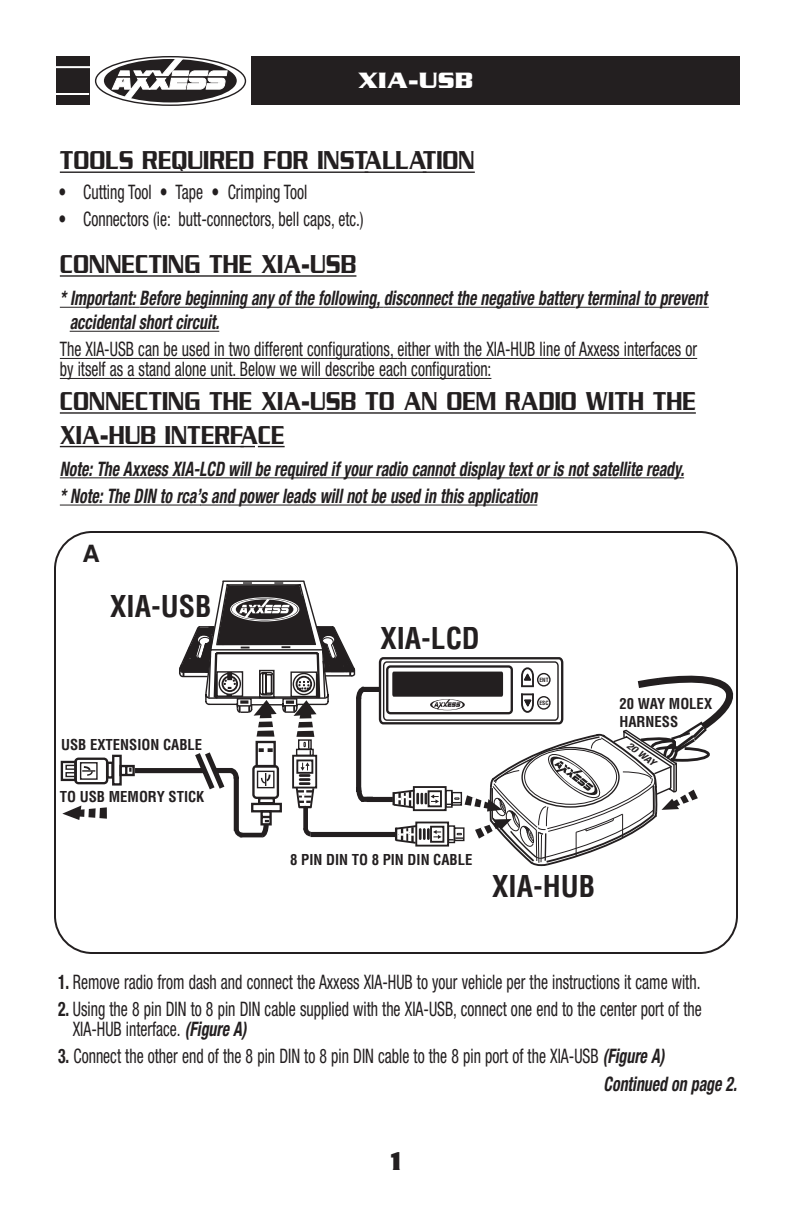
<style>
.page{position:relative;width:792px;height:1224px;background:#fff}
.page>*{position:absolute;margin:0;border:0;box-sizing:border-box;transform-origin:0 0}
.t1{font:700 condensed 29.4px "Helvetica";color:#231f20}
.t2{font:28px/33.6px "Serpentine ICG";color:#231f20;scale:.79 1}
.t3{font:700 28px "Serpentine ICG";color:#231f20;scale:.87 1}
.t4{font:700 24px "Serpentine ICG";color:#fff}
.t5{font:700 24px "Helvetica";color:#231f20}
.t6{font:condensed 20px/20px "Helvetica Neue";color:#231f20;scale:.79 1}
.t7{font:italic 700 condensed 20px/24px "Helvetica Neue";color:#231f20;scale:.79 1}
.t8{font:700 condensed 14.6px/17.6px "Helvetica";color:#231f20}
.t9{font:italic 700 condensed 9.4px "Helvetica Neue";color:#231f20;scale:1.17 1}
.t10{font:700 condensed 5.8px "Helvetica";color:#231f20}
.s1{font-weight:700}
.s2{font-weight:700;font-style:italic}
</style>
<div class="page">
<div style="left:56px;top:57px;width:684px;height:48px;background:#231f20"></div>
<div style="left:91px;top:34px;width:160px;height:89px;background:#fff"></div>
<div style="left:104px;top:59px;width:133px;height:43px;background:#231f20;border-radius:50%"></div>
<svg style="left:112px;top:57px;width:116px;height:44px"></svg>
<hr style="left:115px;top:76px;width:114px;height:2px;background:#231f20">
<hr style="left:0;top:93px;width:89px;height:2px;background:#fff">
<hr style="left:0;top:66px;width:92px;height:2px;background:#fff">
<hr style="left:60px;top:172px;width:308px;height:1px;background:#231f20">
<hr style="left:365px;top:172px;width:62px;height:1px;background:#231f20">
<hr style="left:423px;top:172px;width:52px;height:1px;background:#231f20">
<hr style="left:60px;top:275px;width:296px;height:2px;background:#231f20">
<hr style="left:60px;top:307px;width:76px;height:1px;background:#231f20">
<hr style="left:140px;top:307px;width:127px;height:1px;background:#231f20">
<hr style="left:267px;top:307px;width:113px;height:1px;background:#231f20">
<hr style="left:384px;top:307px;width:191px;height:1px;background:#231f20">
<hr style="left:576px;top:307px;width:133px;height:1px;background:#231f20">
<hr style="left:70px;top:331px;width:149px;height:1px;background:#231f20">
<hr style="left:60px;top:358px;width:302px;height:1px;background:#231f20">
<hr style="left:362px;top:358px;width:32px;height:1px;background:#231f20">
<hr style="left:397px;top:358px;width:183px;height:1px;background:#231f20">
<hr style="left:579px;top:358px;width:118px;height:1px;background:#231f20">
<hr style="left:60px;top:378px;width:176px;height:1px;background:#231f20">
<svg style="left:236px;top:378px;width:29px;height:1px"></svg>
<hr style="left:265px;top:378px;width:201px;height:1px;background:#231f20">
<svg style="left:466px;top:378px;width:25px;height:1px"></svg>
<hr style="left:60px;top:412px;width:636px;height:2px;background:#231f20">
<hr style="left:60px;top:446px;width:184px;height:1px;background:#231f20">
<svg style="left:244px;top:446px;width:41px;height:1px"></svg>
<hr style="left:60px;top:477px;width:460px;height:1px;background:#231f20">
<hr style="left:520px;top:477px;width:161px;height:1px;background:#231f20">
<hr style="left:60px;top:505px;width:141px;height:1px;background:#231f20">
<hr style="left:200px;top:505px;width:337px;height:1px;background:#231f20">
<svg style="left:54px;top:531px;width:684px;height:423px"></svg>
<p class="t4" style="left:358px;top:72px;width:117px">XIA-USB</p>
<h2 class="t2" style="left:60px;top:146px;width:527px">TOOLS REQUIRED FOR INSTALLATION</h2>
<p class="t6" style="left:59px;top:184px;width:316px">• Cutting Tool • Tape • Crimping Tool</p>
<p class="t6" style="left:59px;top:211px;width:388px">• Connectors (ie: butt-connectors, bell caps, etc.)</p>
<h2 class="t2" style="left:60px;top:250px;width:377px">CONNECTING THE XIA-USB</h2>
<p class="t7" style="left:70px;top:288px;width:808px;text-indent:-10px">* Important: Before beginning any of the following, disconnect the negative battery terminal to prevent accidental short circuit.</p>
<p class="t6" style="left:60px;top:341px;width:808px">The XIA-USB can be used in two different configurations, either with the XIA-HUB line of Axxess interfaces or by itself as a stand alone unit. Below we will describe each configuration:</p>
<h2 class="t2" style="left:60px;top:387px;width:807px">CONNECTING THE XIA-USB TO AN OEM RADIO WITH THE<br>XIA-HUB INTERFACE</h2>
<p class="t7" style="left:60px;top:457px;width:796px;line-height:27.2px">Note: The Axxess XIA-LCD will be required if your radio cannot display text or is not satellite ready. * Note: The DIN to rca’s and power leads will not be used in this application</p>
<p class="t5" style="left:83px;top:545px;width:19px">A</p>
<h1 class="t1" style="left:110px;top:595px;width:103px">XIA-USB</h1>
<h1 class="t1" style="left:380px;top:627px;width:101px">XIA-LCD</h1>
<p class="t10" style="left:539px;top:678px;width:11px">ENT</p>
<p class="t10" style="left:539px;top:701px;width:11px">ESC</p>
<p class="t8" style="left:619px;top:696px;width:94px">20 WAY MOLEX<br>HARNESS</p>
<p class="t8" style="left:61px;top:737px;width:143px">USB EXTENSION CABLE</p>
<p class="t9" style="left:630px;top:742px;width:30px;rotate:36deg">20 WAY</p>
<p class="t8" style="left:60px;top:789px;width:146px">TO USB MEMORY STICK</p>
<p class="t8" style="left:290px;top:852px;width:184px">8 PIN DIN TO 8 PIN DIN CABLE</p>
<h1 class="t1" style="left:492px;top:875px;width:104px">XIA-HUB</h1>
<p class="t6" style="left:58px;top:974px;width:815px"><span class="s1">1.</span> Remove radio from dash and connect the Axxess XIA-HUB to your vehicle per the instructions it came with.</p>
<p class="t6" style="left:73px;top:1001px;width:798px;text-indent:-15px"><span class="s1">2.</span> Using the 8 pin DIN to 8 pin DIN cable supplied with the XIA-USB, connect one end to the center port of the<br>XIA-HUB interface. <span class="s2">(Figure A)</span></p>
<p class="t6" style="left:604px;top:1044px;width:174px;line-height:27.2px;text-indent:-546px"><span class="s1">3.</span> Connect the other end of the 8 pin DIN to 8 pin DIN cable to the 8 pin port of the XIA-USB <span class="s2">(Figure A)<br>Continued on page 2.</span></p>
<h2 class="t3" style="left:390px;top:1152px;width:13px">1</h2>
</div>
